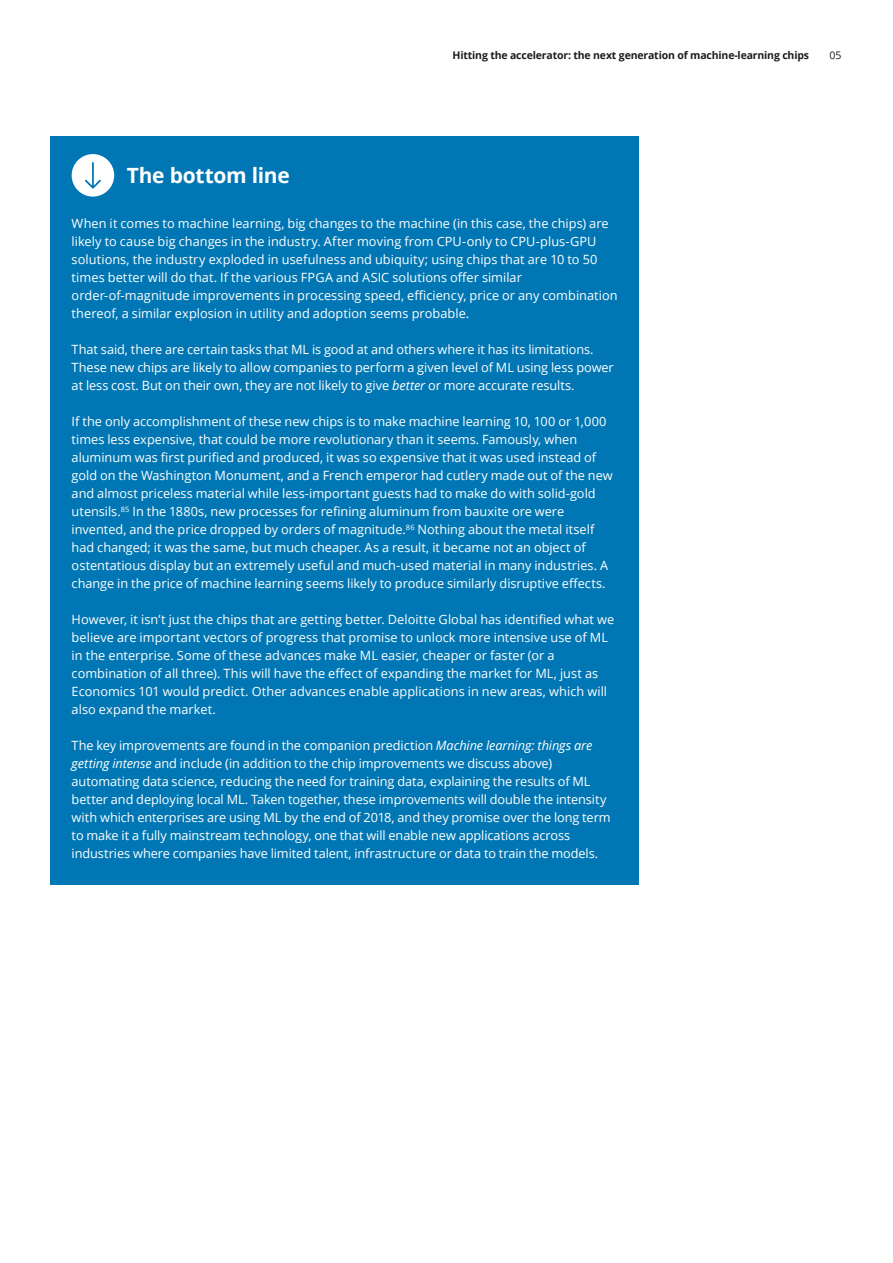
<style>
.page{position:relative;width:893px;height:1263px;background:#fff}
.page>*{position:absolute;margin:0;border:0;box-sizing:border-box;transform-origin:0 0}
.Small_heading_bold{font:700 21px "Open Sans";letter-spacing:-.015em;color:#fff}
.Body_copy__white_8_5{font:12.75px/18px "Open Sans";color:#fff}
.t1{font:700 10.5px "Open Sans";letter-spacing:-.015em;color:#1d1d1b}
.t2{font:10.5px "Open Sans";color:#1d1d1b}
.s1{font-style:italic}
</style>
<div class="page">
<div style="left:50px;top:136px;width:589px;height:748px;background:#0077b4"></div>
<svg style="left:72px;top:154px;width:42px;height:43px"></svg>
<p class="t1" style="left:452px;top:48px;width:358px">Hitting the accelerator: the next generation of machine-learning chips</p>
<p class="t2" style="left:829px;top:48px;width:13px">05</p>
<p class="Small_heading_bold" style="left:127px;top:161px;width:165px">The bottom line</p>
<p class="Body_copy__white_8_5" style="left:72px;top:214px;width:547px">When it comes to machine learning, big changes to the machine (in this case, the chips) are likely to cause big changes in the industry. After moving from CPU-only to CPU-plus-GPU solutions, the industry exploded in usefulness and ubiquity; using chips that are 10 to 50 times better will do that. If the various FPGA and ASIC solutions offer similar order-of-magnitude improvements in processing speed, efficiency, price or any combination thereof, a similar explosion in utility and adoption seems probable.</p>
<p class="Body_copy__white_8_5" style="left:72px;top:340px;width:544px">That said, there are certain tasks that ML is good at and others where it has its limitations.<br>These new chips are likely to allow companies to perform a given level of ML using less power at less cost. But on their own, they are not likely to give <span class="s1">better</span> or more accurate results.</p>
<p class="Body_copy__white_8_5" style="left:72px;top:412px;width:543px">If the only accomplishment of these new chips is to make machine learning 10, 100 or 1,000 times less expensive, that could be more revolutionary than it seems. Famously, when aluminum was first purified and produced, it was so expensive that it was used instead of gold on the Washington Monument, and a French emperor had cutlery made out of the new and almost priceless material while less-important guests had to make do with solid-gold utensils.<sup>85</sup> In the 1880s, new processes for refining aluminum from bauxite ore were invented, and the price dropped by orders of magnitude.<sup>86</sup> Nothing about the metal itself had changed; it was the same, but much cheaper. As a result, it became not an object of ostentatious display but an extremely useful and much-used material in many industries. A change in the price of machine learning seems likely to produce similarly disruptive effects.</p>
<p class="Body_copy__white_8_5" style="left:72px;top:610px;width:544px">However, it isn’t just the chips that are getting better. Deloitte Global has identified what we believe are important vectors of progress that promise to unlock more intensive use of ML in the enterprise. Some of these advances make ML easier, cheaper or faster (or a combination of all three). This will have the effect of expanding the market for ML, just as Economics 101 would predict. Other advances enable applications in new areas, which will also expand the market.</p>
<p class="Body_copy__white_8_5" style="left:72px;top:736px;width:541px">The key improvements are found in the companion prediction <span class="s1">Machine learning: things are getting intense</span> and include (in addition to the chip improvements we discuss above) automating data science, reducing the need for training data, explaining the results of ML better and deploying local ML. Taken together, these improvements will double the intensity with which enterprises are using ML by the end of 2018, and they promise over the long term to make it a fully mainstream technology, one that will enable new applications across industries where companies have limited talent, infrastructure or data to train the models.</p>
</div>
